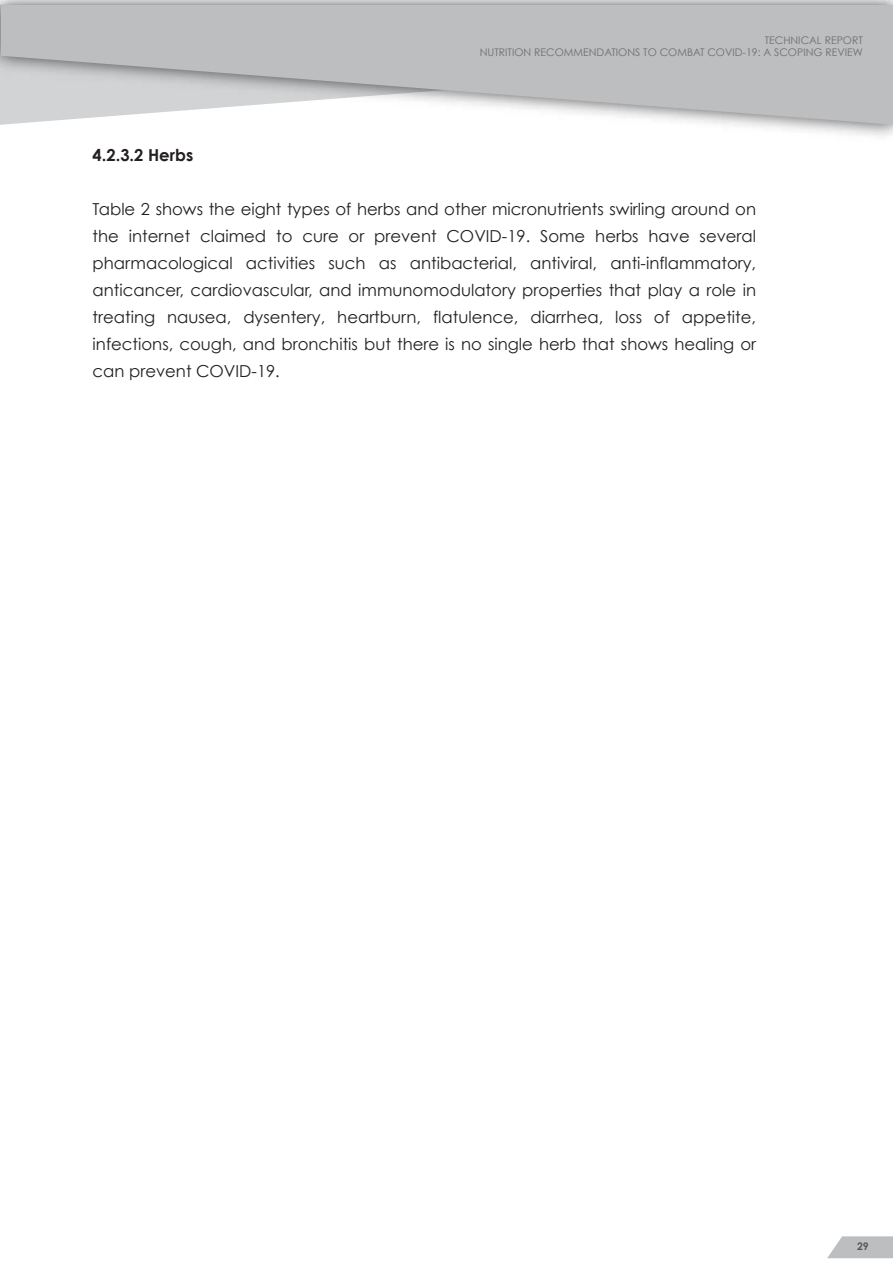
<style>
.page{position:relative;width:893px;height:1263px;background:#fff}
.page>*{position:absolute;margin:0;border:0;box-sizing:border-box;transform-origin:0 0}
.t1{font:16.5px/27px "Century Gothic";color:#231f20;text-align:justify}
.t2{font:700 16.5px "Century Gothic";color:#231f20}
.t3{font:10.5px/12.6px "Century Gothic";color:#6d6e71;text-align:right}
.t4{font:700 10.5px "Century Gothic";color:#58595b}
</style>
<div class="page">
<svg style="left:1px;top:5px;width:892px;height:120px;background:#c4c6c8"></svg>
<svg style="left:827px;top:1236px;width:66px;height:22px"></svg>
<p class="t2" style="left:93px;top:144px;width:102px">4.2.3.2 Herbs</p>
<p class="t3" style="left:480px;top:34px;width:385px">TECHNICAL REPORT<br>NUTRITION RECOMMENDATIONS TO COMBAT COVID-19: A SCOPING REVIEW</p>
<p class="t1" style="left:93px;top:195px;width:665px">Table 2 shows the eight types of herbs and other micronutrients swirling around on the internet claimed to cure or prevent COVID-19. Some herbs have several pharmacological activities such as antibacterial, antiviral, anti-inflammatory, anticancer, cardiovascular, and immunomodulatory properties that play a role in treating nausea, dysentery, heartburn, flatulence, diarrhea, loss of appetite, infections, cough, and bronchitis but there is no single herb that shows healing or can prevent COVID-19.</p>
<p class="t4" style="left:857px;top:1240px;width:13px">29</p>
</div>
